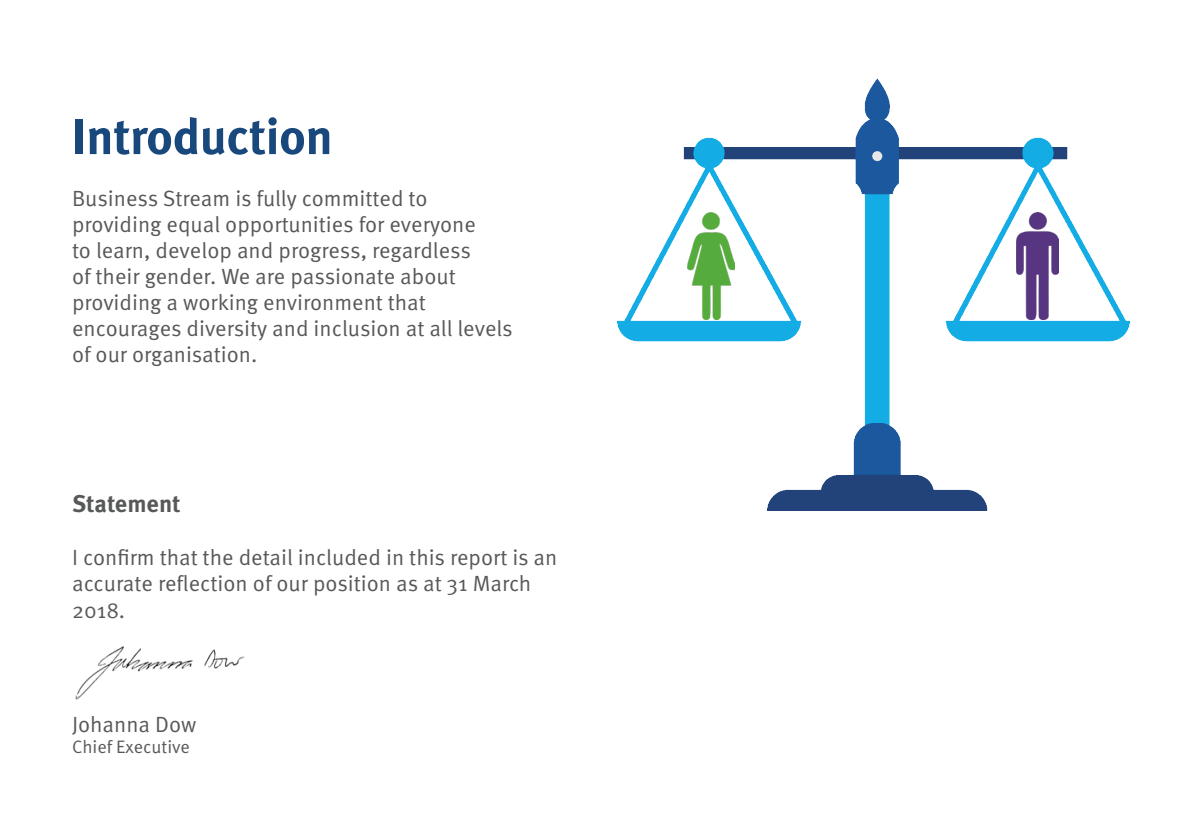
<style>
.page{position:relative;width:1191px;height:840px;background:#fff}
.page>*{position:absolute;margin:0;border:0;box-sizing:border-box;transform-origin:0 0}
.t1{font:700 50px "Meta Pro";letter-spacing:-.015em;color:#19487d}
.t2{font:700 24px "Meta Pro";color:#57585a}
.t3{font:22px/26px "Meta Pro";color:#57585a}
.t4{font:18px "Meta Pro";color:#57585a}
</style>
<div class="page">
<img style="left:618px;top:78px;width:511px;height:432px">
<img style="left:1016px;top:212px;width:42px;height:107px">
<img style="left:687px;top:212px;width:48px;height:107px">
<img style="left:75px;top:646px;width:170px;height:54px">
<p class="t1" style="left:72px;top:105px;width:262px">Introduction</p>
<p class="t3" style="left:72px;top:186px;width:442px">Business Stream is fully committed to providing equal opportunities for everyone<br>to learn, develop and progress, regardless<br>of their gender. We are passionate about providing a working environment that encourages diversity and inclusion at all levels of our organisation.</p>
<p class="t2" style="left:72px;top:488px;width:110px">Statement</p>
<p class="t3" style="left:72px;top:544px;width:487px">I confirm that the detail included in this report is an accurate reflection of our position as at 31 March<br>2018.</p>
<p class="t3" style="left:72px;top:711px;width:126px">Johanna Dow</p>
<p class="t4" style="left:72px;top:735px;width:119px">Chief Executive</p>
</div>
